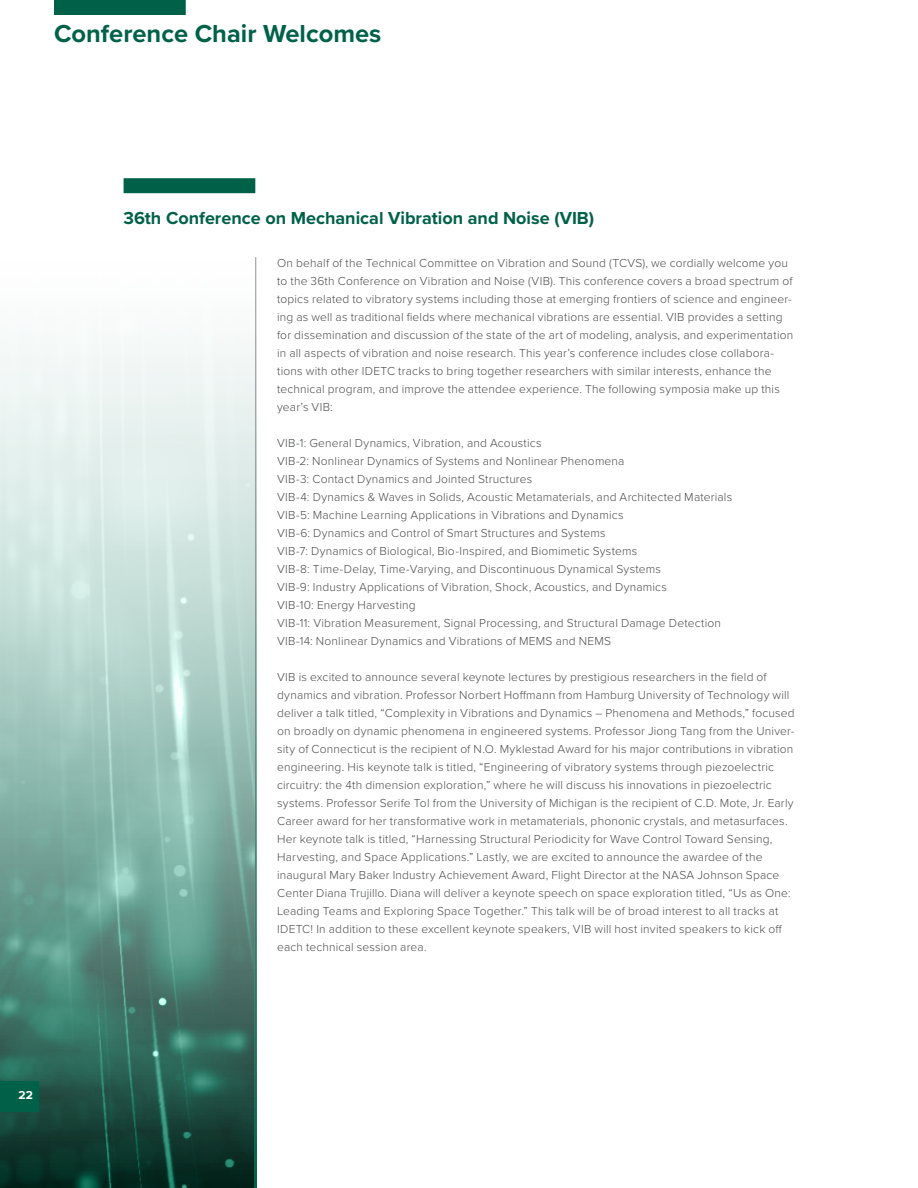
<style>
.page{position:relative;width:918px;height:1188px;background:#fff}
.page>*{position:absolute;margin:0;border:0;box-sizing:border-box;transform-origin:0 0}
.t1{font:700 25.5px "Proxima Nova";color:#006149}
.t2{font:700 18px "Proxima Nova";color:#006149}
.t3{font:300 12px/18px "Proxima Nova";letter-spacing:.015em;color:#4b4c4d}
.t4{font:700 12px "Proxima Nova";color:#fff}
</style>
<div class="page">
<div style="left:54px;top:0;width:132px;height:15px;background:#006149"></div>
<div style="left:124px;top:178px;width:131px;height:15px;background:#006149"></div>
<img style="left:0;top:257px;width:256px;height:931px">
<div style="left:0;top:1082px;width:39px;height:30px;background:#006149"></div>
<h1 class="t1" style="left:54px;top:14px;width:329px">Conference Chair Welcomes</h1>
<p class="t4" style="left:19px;top:1086px;width:16px">22</p>
<p class="t2" style="left:124px;top:204px;width:472px">36th Conference on Mechanical Vibration and Noise (VIB)</p>
<p class="t3" style="left:277px;top:253px;width:518px">On behalf of the Technical Committee on Vibration and Sound (TCVS), we cordially welcome you to the 36th Conference on Vibration and Noise (VIB). This conference covers a broad spectrum of topics related to vibratory systems including those at emerging frontiers of science and engineer&shy;ing as well as traditional fields where mechanical vibrations are essential. VIB provides a setting for dissemination and discussion of the state of the art of modeling, analysis, and experimentation in all aspects of vibration and noise research. This year’s conference includes close collabora&shy;tions with other IDETC tracks to bring together researchers with similar interests, enhance the technical program, and improve the attendee experience. The following symposia make up this year’s VIB:</p>
<p class="t3" style="left:277px;top:433px;width:266px">VIB-1: General Dynamics, Vibration, and Acoustics</p>
<p class="t3" style="left:277px;top:451px;width:349px">VIB-2: Nonlinear Dynamics of Systems and Nonlinear Phenomena</p>
<p class="t3" style="left:277px;top:469px;width:257px">VIB-3: Contact Dynamics and Jointed Structures</p>
<p class="t3" style="left:277px;top:487px;width:457px">VIB-4: Dynamics &amp; Waves in Solids, Acoustic Metamaterials, and Architected Materials</p>
<p class="t3" style="left:277px;top:505px;width:348px">VIB-5: Machine Learning Applications in Vibrations and Dynamics</p>
<p class="t3" style="left:277px;top:523px;width:330px">VIB-6: Dynamics and Control of Smart Structures and Systems</p>
<p class="t3" style="left:277px;top:541px;width:362px">VIB-7: Dynamics of Biological, Bio-Inspired, and Biomimetic Systems</p>
<p class="t3" style="left:277px;top:559px;width:385px">VIB-8: Time-Delay, Time-Varying, and Discontinuous Dynamical Systems</p>
<p class="t3" style="left:277px;top:577px;width:391px">VIB-9: Industry Applications of Vibration, Shock, Acoustics, and Dynamics</p>
<p class="t3" style="left:277px;top:595px;width:140px">VIB-10: Energy Harvesting</p>
<p class="t3" style="left:277px;top:613px;width:445px">VIB-11: Vibration Measurement, Signal Processing, and Structural Damage Detection</p>
<p class="t3" style="left:277px;top:631px;width:336px">VIB-14: Nonlinear Dynamics and Vibrations of MEMS and NEMS</p>
<p class="t3" style="left:277px;top:667px;width:519px">VIB is excited to announce several keynote lectures by prestigious researchers in the field of dynamics and vibration. Professor Norbert Hoffmann from Hamburg University of Technology will deliver a talk titled, “Complexity in Vibrations and Dynamics – Phenomena and Methods,” focused on broadly on dynamic phenomena in engineered systems. Professor Jiong Tang from the Univer&shy;sity of Connecticut is the recipient of N.O. Myklestad Award for his major contributions in vibration engineering. His keynote talk is titled, “Engineering of vibratory systems through piezoelectric circuitry: the 4th dimension exploration,” where he will discuss his innovations in piezoelectric systems. Professor Serife Tol from the University of Michigan is the recipient of C.D. Mote, Jr. Early Career award for her transformative work in metamaterials, phononic crystals, and metasurfaces.<br>Her keynote talk is titled, “Harnessing Structural Periodicity for Wave Control Toward Sensing, Harvesting, and Space Applications.” Lastly, we are excited to announce the awardee of the inaugural Mary Baker Industry Achievement Award, Flight Director at the NASA Johnson Space Center Diana Trujillo. Diana will deliver a keynote speech on space exploration titled, “Us as One:<br>Leading Teams and Exploring Space Together.” This talk will be of broad interest to all tracks at IDETC! In addition to these excellent keynote speakers, VIB will host invited speakers to kick off each technical session area.</p>
</div>
